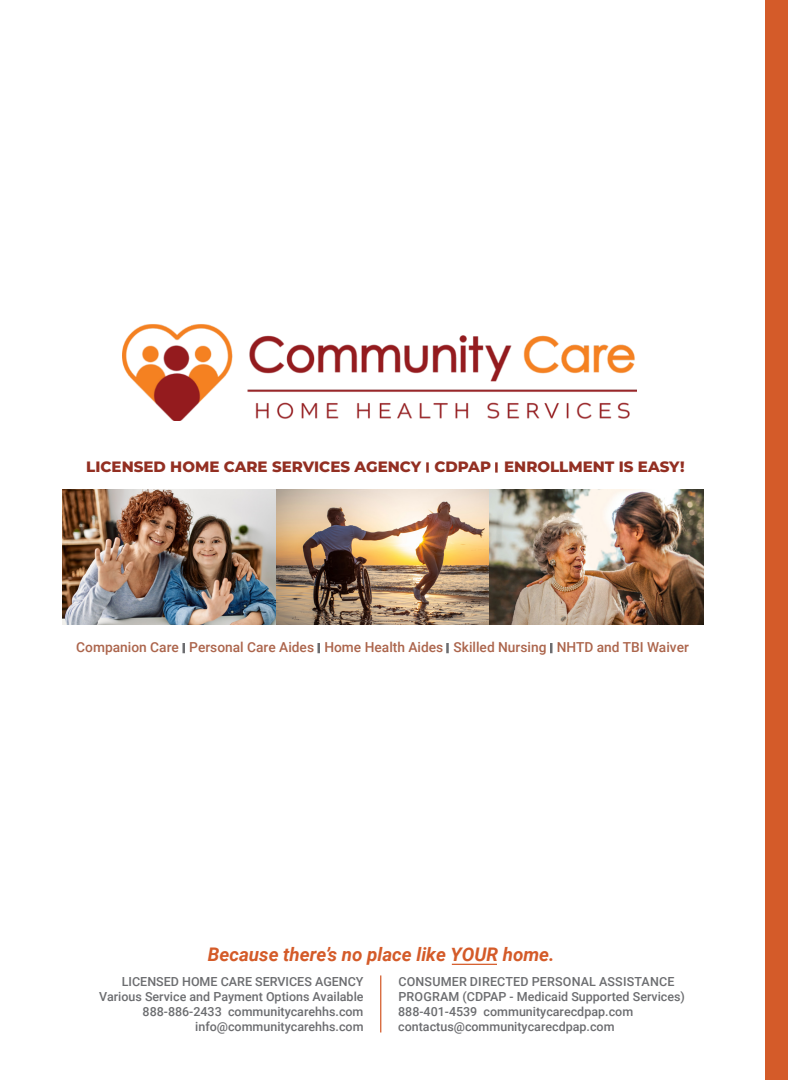
<style>
.page{position:relative;width:810px;height:1080px;background:#fff}
.page>*{position:absolute;margin:0;border:0;box-sizing:border-box;transform-origin:0 0}
.t1{font:italic 700 18.75px "Roboto";color:#d45b29}
.t2{font:800 15px "Montserrat";color:#932f22}
.t3{font:500 13.75px "Roboto";color:#ac654c}
.t4{font:500 12.5px/15px "Roboto";color:#6c6d70;text-align:right}
</style>
<div class="page">
<div style="left:765px;top:0;width:23px;height:1080px;background:#d45b29"></div>
<img style="left:123px;top:324px;width:514px;height:97px">
<svg style="left:426px;top:462px;width:3px;height:11px"></svg>
<svg style="left:495px;top:462px;width:3px;height:11px"></svg>
<img style="left:62px;top:489px;width:642px;height:135px">
<hr style="left:452px;top:964px;width:45px;height:1px;background:#d45b29">
<svg style="left:182px;top:643px;width:3px;height:10px"></svg>
<svg style="left:318px;top:643px;width:2px;height:10px"></svg>
<svg style="left:550px;top:643px;width:2px;height:10px"></svg>
<hr style="left:380px;top:975px;width:1px;height:57px;background:#d45b29">
<svg style="left:446px;top:643px;width:3px;height:10px"></svg>
<p class="t2" style="left:86px;top:456px;width:600px">LICENSED HOME CARE SERVICES AGENCY CDPAP ENROLLMENT IS EASY!</p>
<p class="t3" style="left:76px;top:638px;width:614px">Companion Care Personal Care Aides Home Health Aides Skilled Nursing NHTD and TBI Waiver</p>
<p class="t1" style="left:208px;top:941px;width:348px">Because there’s no place like YOUR home.</p>
<p class="t4" style="left:99px;top:974px;width:266px">LICENSED HOME CARE SERVICES AGENCY Various Service and Payment Options Available 888-886-2433 communitycarehhs.com info@communitycarehhs.com</p>
<p class="t4" style="left:398px;top:974px;width:288px;text-align:left">CONSUMER DIRECTED PERSONAL ASSISTANCE PROGRAM (CDPAP - Medicaid Supported Services)<br>888-401-4539 communitycarecdpap.com contactus@communitycarecdpap.com</p>
</div>
